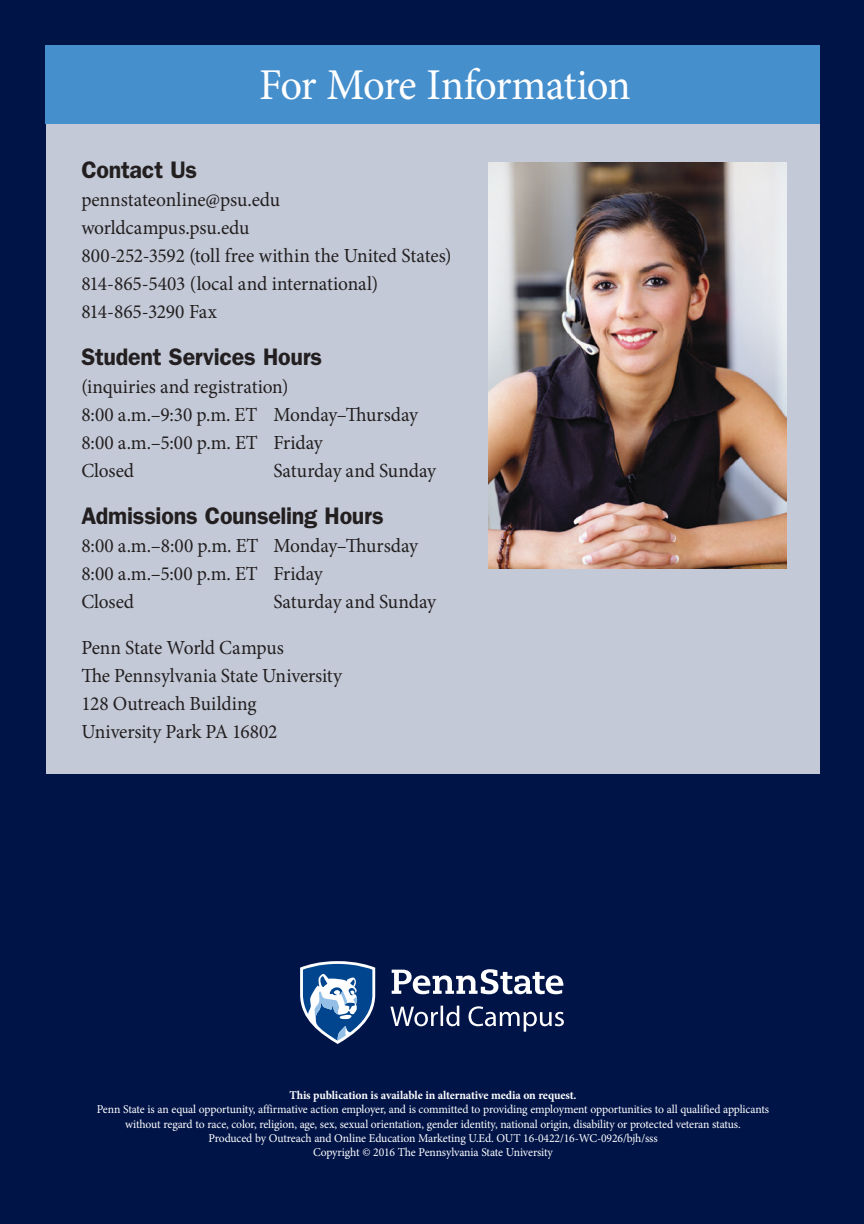
<style>
.page{position:relative;width:864px;height:1224px;background:#001448}
.page>*{position:absolute;margin:0;border:0;box-sizing:border-box;transform-origin:0 0}
.t1{font:44px "Minion Pro";letter-spacing:-.025em;color:#fff}
.t2{font:600 24px "ITC Franklin Gothic Std";letter-spacing:-.01em;color:#231f20}
.t3{font:20px/28px "Minion Pro";letter-spacing:-.01em;color:#231f20}
.t4{font:12px/14.4px "Minion Pro";letter-spacing:-.01em;color:#fff;text-align:center}
.t5{font:700 12px "Minion Pro";letter-spacing:-.01em;color:#fff}
</style>
<div class="page">
<div style="left:46px;top:121px;width:774px;height:653px;background:#c3c9d7"></div>
<svg style="left:469px;top:1006px;width:95px;height:26px"></svg>
<svg style="left:392px;top:969px;width:171px;height:25px"></svg>
<div style="left:46px;top:45px;width:774px;height:78px;background:#468fcd"></div>
<img style="left:488px;top:162px;width:298px;height:407px">
<svg style="left:300px;top:961px;width:75px;height:83px"></svg>
<svg style="left:390px;top:1006px;width:69px;height:20px"></svg>
<h1 class="t1" style="left:259px;top:56px;width:373px">For More Information</h1>
<p class="t2" style="left:81px;top:156px;width:117px">Contact Us</p>
<p class="t3" style="left:81px;top:186px;width:372px">pennstateonline@psu.edu worldcampus.psu.edu<br>800-252-3592 (toll free within the United States)<br>814-865-5403 (local and international)<br>814-865-3290 Fax</p>
<p class="t2" style="left:81px;top:343px;width:242px">Student Services Hours</p>
<p class="t3" style="left:81px;top:373px;width:338px">(inquiries and registration)<br>8:00 a.m.–9:30 p.m. ET Monday–Tursday<br>8:00 a.m.–5:00 p.m. ET Friday<br>Closed</p>
<p class="t3" style="left:273px;top:457px;width:164px">Saturday and Sunday</p>
<p class="t2" style="left:81px;top:502px;width:304px">Admissions Counseling Hours</p>
<p class="t3" style="left:81px;top:532px;width:338px">8:00 a.m.–8:00 p.m. ET Monday–Tursday<br>8:00 a.m.–5:00 p.m. ET Friday<br>Closed</p>
<p class="t3" style="left:273px;top:588px;width:164px">Saturday and Sunday</p>
<p class="t3" style="left:81px;top:634px;width:262px">Penn State World Campus<br>Te Pennsylvania State University<br>128 Outreach Building<br>University Park PA 16802</p>
<p class="t5" style="left:289px;top:1086px;width:289px">This publication is available in alternative media on request.</p>
<p class="t4" style="left:97px;top:1102px;width:674px">Penn State is an equal opportunity, affirmative action employer, and is committed to providing employment opportunities to all qualified applicants without regard to race, color, religion, age, sex, sexual orientation, gender identity, national origin, disability or protected veteran status.<br>Produced by Outreach and Online Education Marketing U.Ed. OUT 16-0422/16-WC-0926/bjh/sss<br>Copyright © 2016 The Pennsylvania State University</p>
</div>
